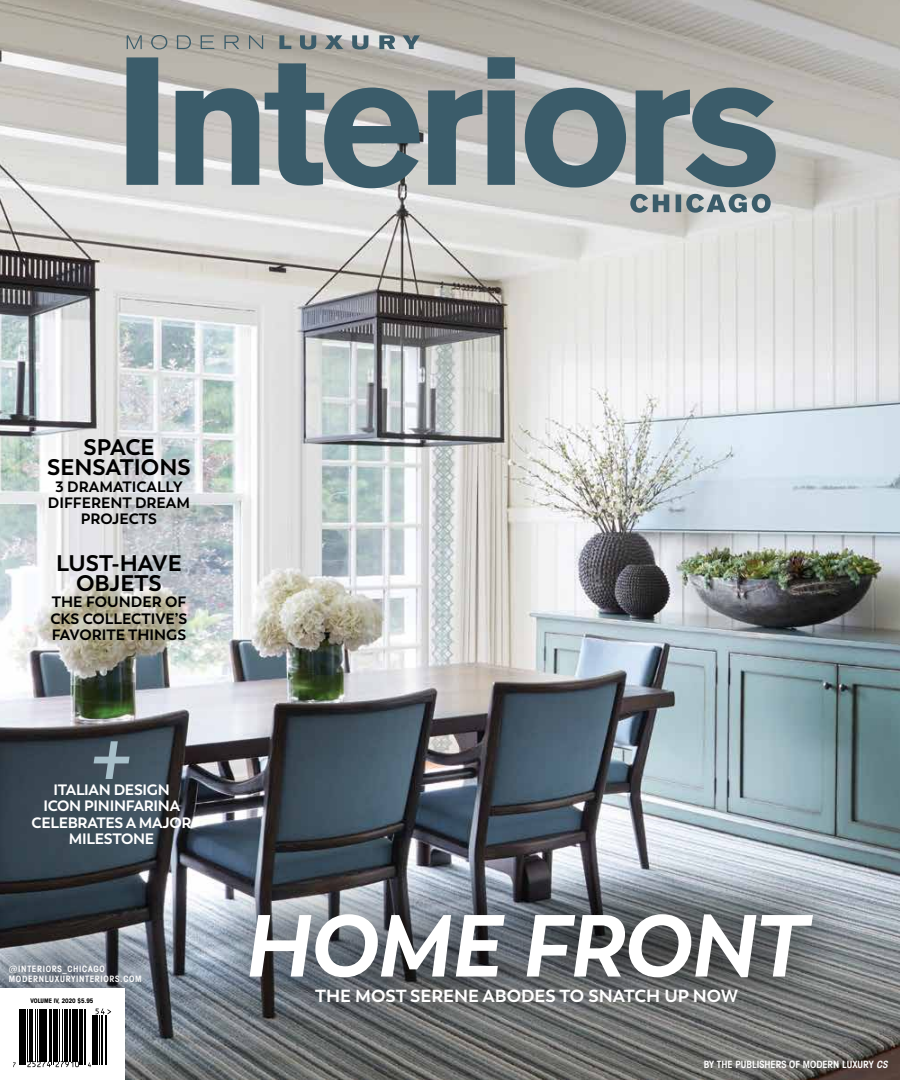
<style>
.page{position:relative;width:900px;height:1080px;background:#fff}
.page>*{position:absolute;margin:0;border:0;box-sizing:border-box;transform-origin:0 0}
.t1{font:italic 700 87.5px "Trenda";letter-spacing:-.025em;color:#fff}
.t2{font:700 22.5px/20px "Trenda";color:#000;text-align:center}
.t3{font:700 17.5px "Trenda";color:#fff}
.t4{font:700 15px/16.2px "Trenda";color:#000;text-align:center}
.t5{font:700 15px/16.2px "Trenda";letter-spacing:-.02em;color:#fff;text-align:center}
.t6{font:600 condensed 10px "Avant Garde IT Cby BT";letter-spacing:.005em;color:#fff}
.t7{font:600 condensed 8.75px/10px "Avant Garde IT Cby BT";letter-spacing:.08em;color:#fff}
.t8{font:700 condensed 6.25px "Avant Garde IT Cby BT";color:#000}
.s1{font-style:italic}
</style>
<div class="page">
<img style="left:0;top:0;width:900px;height:1080px">
<div style="left:0;top:886px;width:216px;height:175px;background:#000;opacity:.75"></div>
<svg style="left:126px;top:57px;width:650px;height:131px;background:#808f93"></svg>
<svg style="left:127px;top:35px;width:15px;height:14px"></svg>
<svg style="left:151px;top:35px;width:16px;height:14px"></svg>
<svg style="left:177px;top:35px;width:14px;height:14px"></svg>
<svg style="left:201px;top:35px;width:13px;height:14px"></svg>
<svg style="left:224px;top:35px;width:15px;height:14px"></svg>
<svg style="left:249px;top:35px;width:14px;height:14px"></svg>
<svg style="left:279px;top:35px;width:12px;height:14px"></svg>
<svg style="left:300px;top:35px;width:16px;height:15px"></svg>
<svg style="left:325px;top:35px;width:18px;height:14px"></svg>
<svg style="left:352px;top:35px;width:16px;height:15px"></svg>
<svg style="left:379px;top:35px;width:16px;height:14px"></svg>
<svg style="left:403px;top:35px;width:17px;height:14px"></svg>
<svg style="left:630px;top:194px;width:141px;height:19px;background:#87979c"></svg>
<svg style="left:94px;top:741px;width:36px;height:38px"></svg>
<div style="left:203px;top:866px;width:656px;height:160px;background:#000;opacity:.75"></div>
<div style="left:0;top:988px;width:124px;height:92px;background:#fff"></div>
<svg style="left:21px;top:1009px;width:87px;height:56px"></svg>
<hr style="left:19px;top:1009px;width:1px;height:56px;background:#000">
<hr style="left:20px;top:1009px;width:1px;height:56px;background:#000">
<hr style="left:22px;top:1009px;width:2px;height:56px;background:#000">
<hr style="left:25px;top:1009px;width:1px;height:56px;background:#000">
<hr style="left:28px;top:1009px;width:1px;height:52px;background:#000">
<hr style="left:30px;top:1009px;width:1px;height:52px;background:#000">
<hr style="left:32px;top:1009px;width:1px;height:52px;background:#000">
<hr style="left:35px;top:1009px;width:1px;height:52px;background:#000">
<hr style="left:37px;top:1009px;width:1px;height:52px;background:#000">
<hr style="left:40px;top:1009px;width:1px;height:52px;background:#000">
<hr style="left:42px;top:1009px;width:2px;height:52px;background:#000">
<hr style="left:44px;top:1009px;width:2px;height:52px;background:#000">
<hr style="left:47px;top:1009px;width:1px;height:52px;background:#000">
<hr style="left:49px;top:1009px;width:2px;height:52px;background:#000">
<hr style="left:51px;top:1009px;width:1px;height:56px;background:#000">
<hr style="left:53px;top:1009px;width:1px;height:56px;background:#000">
<hr style="left:54px;top:1009px;width:2px;height:52px;background:#000">
<hr style="left:56px;top:1009px;width:2px;height:52px;background:#000">
<hr style="left:59px;top:1009px;width:1px;height:52px;background:#000">
<hr style="left:62px;top:1009px;width:1px;height:52px;background:#000">
<hr style="left:64px;top:1009px;width:2px;height:52px;background:#000">
<hr style="left:67px;top:1009px;width:1px;height:52px;background:#000">
<hr style="left:69px;top:1009px;width:2px;height:52px;background:#000">
<hr style="left:72px;top:1009px;width:1px;height:52px;background:#000">
<svg style="left:27px;top:1061px;width:52px;height:6px"></svg>
<hr style="left:74px;top:1009px;width:2px;height:52px;background:#000">
<hr style="left:78px;top:1009px;width:1px;height:52px;background:#000">
<hr style="left:79px;top:1009px;width:1px;height:56px;background:#000">
<hr style="left:80px;top:1009px;width:2px;height:56px;background:#000">
<hr style="left:84px;top:1009px;width:1px;height:56px;background:#000">
<hr style="left:85px;top:1009px;width:1px;height:56px;background:#000">
<svg style="left:88px;top:1062px;width:3px;height:5px"></svg>
<hr style="left:92px;top:1015px;width:1px;height:50px;background:#000">
<hr style="left:94px;top:1015px;width:1px;height:50px;background:#000">
<hr style="left:96px;top:1015px;width:2px;height:50px;background:#000">
<hr style="left:99px;top:1015px;width:1px;height:50px;background:#000">
<hr style="left:101px;top:1015px;width:1px;height:50px;background:#000">
<hr style="left:102px;top:1015px;width:1px;height:50px;background:#000">
<hr style="left:105px;top:1015px;width:1px;height:50px;background:#000">
<svg style="left:96px;top:1008px;width:15px;height:6px"></svg>
<h2 class="t2" style="left:47px;top:438px;width:145px">SPACE<br>SENSATIONS</h2>
<p class="t4" style="left:48px;top:478px;width:144px">3 DRAMATICALLY<br>DIFFERENT DREAM<br>PROJECTS</p>
<h2 class="t2" style="left:56px;top:554px;width:127px">LUST-HAVE<br>OBJETS</h2>
<p class="t4" style="left:50px;top:594px;width:138px;text-align:justify">THE FOUNDER OF CKS COLLECTIVE’S FAVORITE THINGS</p>
<p class="t5" style="left:32px;top:782px;width:161px">ITALIAN DESIGN<br>ICON PININFARINA<br>CELEBRATES A MAJOR<br>MILESTONE</p>
<p class="t7" style="left:9px;top:964px;width:134px">@INTERIORS_CHICAGO<br>MODERNLUXURYINTERIORS.COM</p>
<p class="t8" style="left:31px;top:997px;width:64px">VOLUME IV, 2020 $5.95</p>
<h1 class="t1" style="left:243px;top:891px;width:564px">HOME FRONT</h1>
<p class="t3" style="left:315px;top:985px;width:424px">THE MOST SERENE ABODES TO SNATCH UP NOW</p>
<p class="t6" style="left:704px;top:1058px;width:187px">BY THE PUBLISHERS OF MODERN LUXURY <span class="s1">CS</span></p>
</div>
